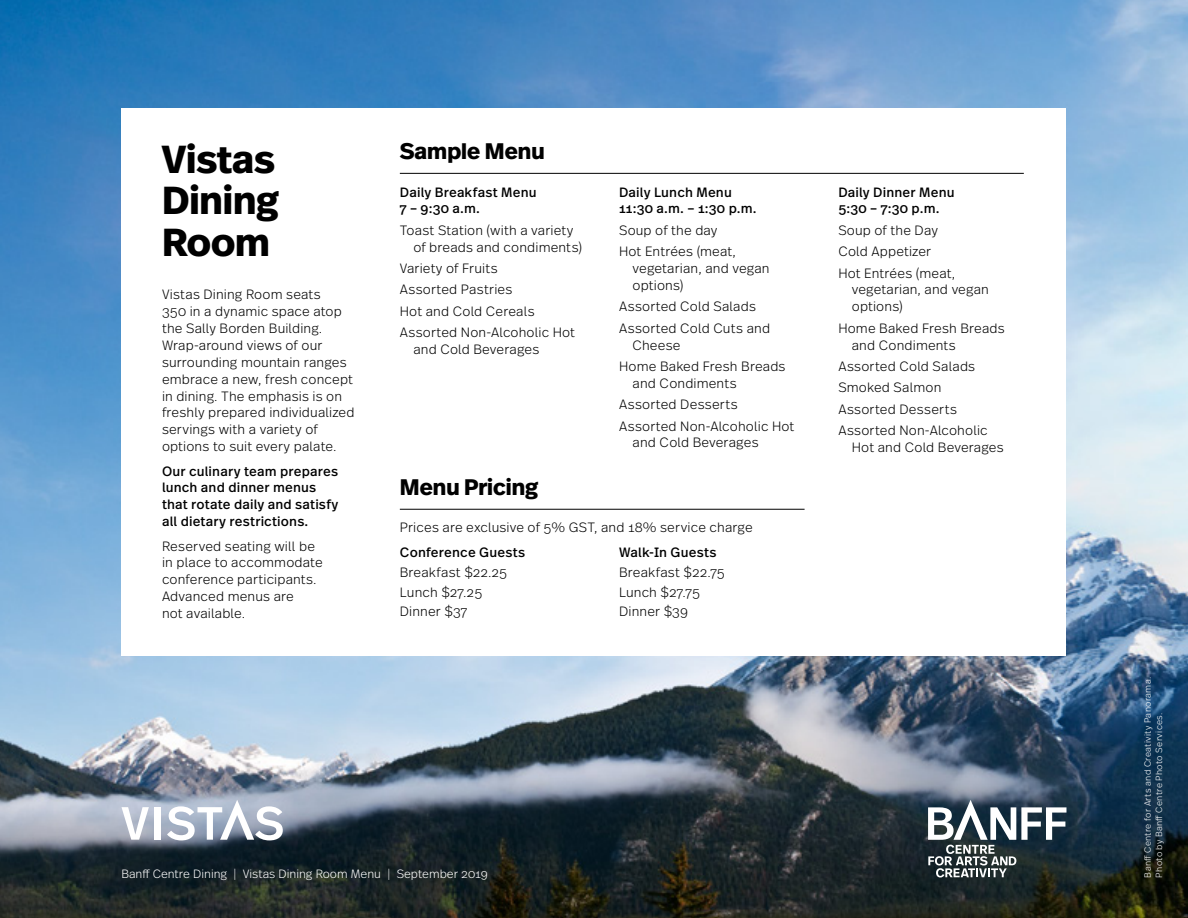
<style>
.page{position:relative;width:1188px;height:918px;background:#fff}
.page>*{position:absolute;margin:0;border:0;box-sizing:border-box;transform-origin:0 0}
.t1{font:700 39px/41.4px "Real Head OT";color:#000;text-align:justify}
.t2{font:700 22.5px "Real Head OT";letter-spacing:.005em;color:#000}
.t3{font:300 13.5px/16.8px "Real Text OT";letter-spacing:.01em;color:#000}
.t4{font:13.5px/16.8px "Real Text OT";letter-spacing:.015em;color:#000}
.t5{font:300 12px "Real Text OT";color:#fff}
.t6{font:300 9px/11.2px "Real Text OT";letter-spacing:.03em;color:#fff}
</style>
<div class="page">
<img style="left:0;top:0;width:1188px;height:918px">
<div style="left:122px;top:108px;width:944px;height:548px;background:#fff"></div>
<hr style="left:400px;top:173px;width:624px;height:1px;background:#000">
<hr style="left:400px;top:509px;width:405px;height:1px;background:#000">
<svg style="left:122px;top:807px;width:27px;height:33px"></svg>
<div style="left:155px;top:807px;width:6px;height:33px;background:#fff"></div>
<svg style="left:167px;top:800px;width:116px;height:40px"></svg>
<svg style="left:928px;top:800px;width:138px;height:78px"></svg>
<h1 class="t1" style="left:162px;top:139px;width:119px">Vistas Dining Room</h1>
<p class="t3" style="left:162px;top:286px;width:194px">Vistas Dining Room seats<br>350 in a dynamic space atop the Sally Borden Building.<br>Wrap-around views of our surrounding mountain ranges embrace a new, fresh concept in dining. The emphasis is on freshly prepared individualized servings with a variety of options to suit every palate.</p>
<p class="t4" style="left:162px;top:463px;width:178px">Our culinary team prepares lunch and dinner menus that rotate daily and satisfy all dietary restrictions.</p>
<p class="t3" style="left:162px;top:538px;width:162px">Reserved seating will be in place to accommodate conference participants.<br>Advanced menus are<br>not available.</p>
<h2 class="t2" style="left:400px;top:137px;width:146px">Sample Menu</h2>
<p class="t4" style="left:400px;top:184px;width:138px">Daily Breakfast Menu<br>7 – 9:30 a.m.</p>
<p class="t3" style="left:413px;top:222px;width:170px;text-indent:-14px">Toast Station (with a variety of breads and condiments)</p>
<p class="t3" style="left:400px;top:258px;width:177px;line-height:21.3px">Variety of Fruits<br>Assorted Pastries<br>Hot and Cold Cereals<br>Assorted Non-Alcoholic Hot</p>
<p class="t3" style="left:413px;top:341px;width:128px">and Cold Beverages</p>
<p class="t4" style="left:619px;top:184px;width:139px">Daily Lunch Menu<br>11:30 a.m. – 1:30 p.m.</p>
<p class="t3" style="left:619px;top:219px;width:118px;line-height:21.3px">Soup of the day<br>Hot Entrées (meat,</p>
<p class="t3" style="left:633px;top:260px;width:138px">vegetarian, and vegan options)</p>
<p class="t3" style="left:619px;top:296px;width:153px;line-height:21.3px">Assorted Cold Salads<br>Assorted Cold Cuts and</p>
<p class="t3" style="left:619px;top:334px;width:168px;line-height:21.3px;text-indent:14px">Cheese<br>Home Baked Fresh Breads</p>
<p class="t3" style="left:619px;top:372px;width:177px;line-height:21.3px;text-indent:14px">and Condiments<br>Assorted Desserts<br>Assorted Non-Alcoholic Hot</p>
<p class="t3" style="left:633px;top:434px;width:128px">and Cold Beverages</p>
<h2 class="t2" style="left:400px;top:473px;width:140px">Menu Pricing</h2>
<p class="t3" style="left:400px;top:519px;width:354px">Prices are exclusive of 5% GST, and 18% service charge</p>
<p class="t4" style="left:400px;top:544px;width:127px">Conference Guests</p>
<p class="t3" style="left:400px;top:562px;width:109px;line-height:19.8px">Breakfast $22.25<br>Lunch $27.25<br>Dinner $37</p>
<p class="t4" style="left:619px;top:544px;width:99px">Walk-In Guests</p>
<p class="t3" style="left:619px;top:562px;width:107px;line-height:19.8px">Breakfast $22.75<br>Lunch $27.75<br>Dinner $39</p>
<p class="t4" style="left:838px;top:184px;width:118px">Daily Dinner Menu<br>5:30 – 7:30 p.m.</p>
<p class="t3" style="left:838px;top:219px;width:118px;line-height:21.3px">Soup of the Day<br>Cold Appetizer<br>Hot Entrées (meat,</p>
<p class="t3" style="left:852px;top:281px;width:138px">vegetarian, and vegan options)</p>
<p class="t3" style="left:852px;top:320px;width:154px;text-indent:-14px">Home Baked Fresh Breads and Condiments</p>
<p class="t3" style="left:838px;top:356px;width:151px;line-height:21.3px">Assorted Cold Salads<br>Smoked Salmon<br>Assorted Desserts<br>Assorted Non-Alcoholic</p>
<p class="t3" style="left:852px;top:439px;width:153px">Hot and Cold Beverages</p>
<p class="t5" style="left:122px;top:866px;width:368px">Banff Centre Dining | Vistas Dining Room Menu | September 2019</p>
<p class="t6" style="left:1142px;top:878px;width:202px;rotate:-90deg">Banff Centre for Arts and Creativity Panorama.<br>Photo by Banff Centre Photo Services.</p>
</div>
